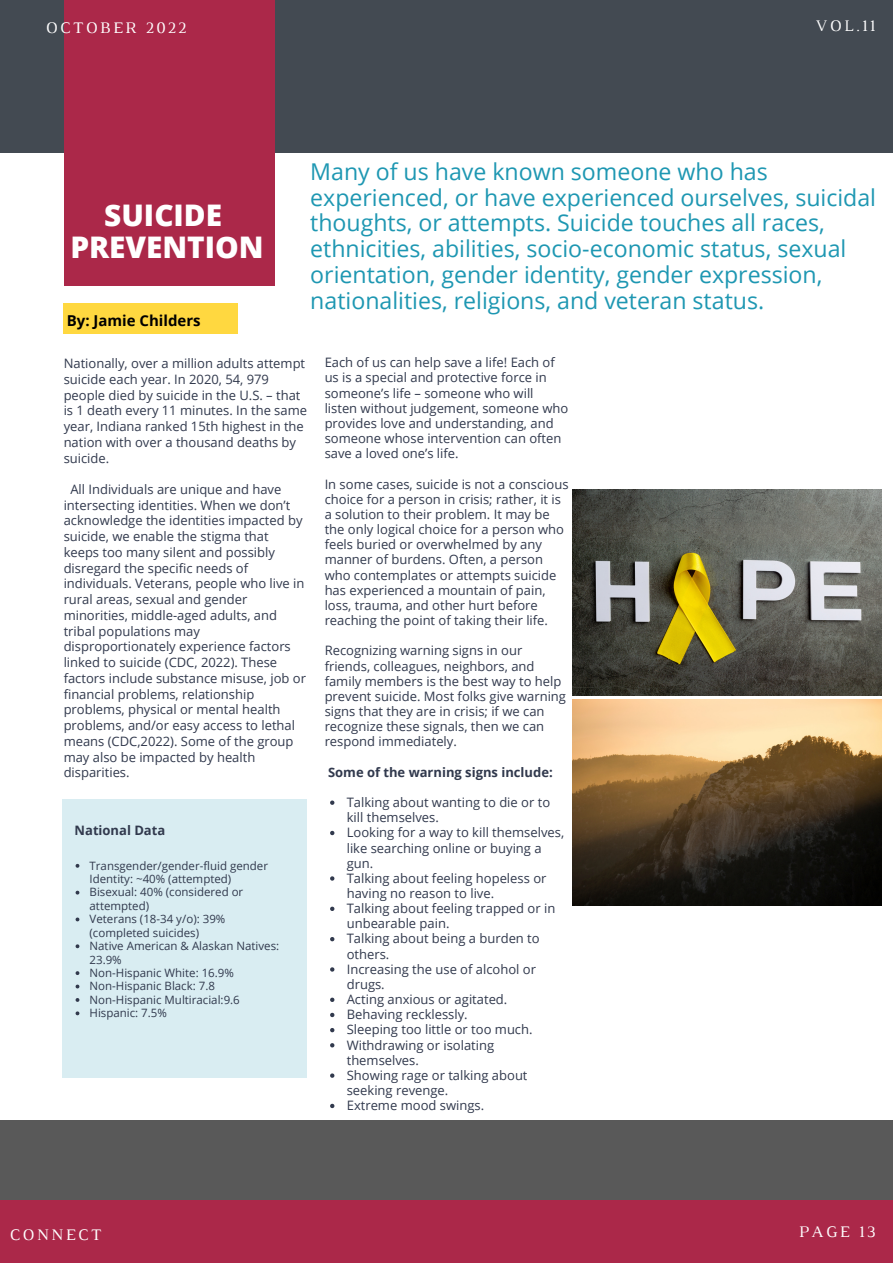
<style>
.page{position:relative;width:893px;height:1264px;background:#fff}
.page>*{position:absolute;margin:0;border:0;box-sizing:border-box;transform-origin:0 0}
.t1{font:800 29.7px/31.5px "Open Sans";color:#fff;text-align:center}
.t2{font:23.1px/25.8px "Open Sans";color:#1e97b2}
.t3{font:16.5px "Luthier";letter-spacing:.14em;color:#fff}
.t4{font:700 15px "Open Sans";color:#000}
.t5{font:13.05px/15.1px "Open Sans";color:#31394d}
.t6{font:700 13.05px "Open Sans";color:#31394d}
.t7{font:11.55px/13.4px "Open Sans";color:#31394d}
.s1{font-style:inherit}
</style>
<div class="page">
<div style="left:0;top:0;width:892px;height:153px;background:#434a52"></div>
<div style="left:64px;top:0;width:210px;height:286px;background:#ab2849"></div>
<div style="left:0;top:1119px;width:892px;height:143px;background:#595959"></div>
<svg style="left:330px;top:800px;width:4px;height:4px"></svg>
<svg style="left:330px;top:830px;width:4px;height:5px"></svg>
<svg style="left:330px;top:876px;width:4px;height:4px"></svg>
<svg style="left:330px;top:906px;width:4px;height:5px"></svg>
<svg style="left:330px;top:937px;width:4px;height:4px"></svg>
<svg style="left:330px;top:967px;width:4px;height:4px"></svg>
<svg style="left:330px;top:997px;width:4px;height:4px"></svg>
<svg style="left:330px;top:1012px;width:4px;height:5px"></svg>
<svg style="left:330px;top:1028px;width:4px;height:4px"></svg>
<svg style="left:330px;top:1043px;width:4px;height:4px"></svg>
<svg style="left:330px;top:1073px;width:4px;height:4px"></svg>
<svg style="left:330px;top:1103px;width:4px;height:5px"></svg>
<div style="left:63px;top:798px;width:243px;height:279px;background:#d9edf2"></div>
<div style="left:0;top:1199px;width:892px;height:63px;background:#ab2849"></div>
<img style="left:572px;top:489px;width:308px;height:206px">
<img style="left:572px;top:699px;width:308px;height:206px">
<svg style="left:76px;top:890px;width:3px;height:4px"></svg>
<svg style="left:76px;top:917px;width:3px;height:4px"></svg>
<svg style="left:76px;top:944px;width:3px;height:4px"></svg>
<svg style="left:76px;top:971px;width:3px;height:4px"></svg>
<svg style="left:76px;top:984px;width:3px;height:4px"></svg>
<svg style="left:76px;top:1011px;width:3px;height:4px"></svg>
<div style="left:64px;top:303px;width:174px;height:31px;background:#ffd840"></div>
<p class="t3" style="left:46px;top:22px;width:142px">OCTOBER 2022</p>
<p class="t3" style="left:815px;top:20px;width:61px">VOL.11</p>
<h1 class="t1" style="left:70px;top:199px;width:195px">SUICIDE<br>PREVENTION</h1>
<p class="t4" style="left:67px;top:310px;width:135px">By: Jamie Childers</p>
<p class="t2" style="left:310px;top:158px;width:567px">Many of us have known someone who has experienced, or have experienced ourselves, suicidal thoughts, or attempts. Suicide touches all races, ethnicities, abilities, socio-economic status, sexual orientation, gender identity, gender expression, nationalities, religions, and veteran status.</p>
<p class="t5" style="left:64px;top:355px;width:245px;line-height:15.8px">Nationally, over a million adults attempt suicide each year. In 2020, 54, 979 people died by suicide in the U.S. – that is 1 death every 11 minutes. In the same year, Indiana ranked 15th highest in the nation with over a thousand deaths by suicide.</p>
<p class="t5" style="left:64px;top:481px;width:244px;line-height:15.8px;text-indent:7px">All Individuals are unique and have intersecting identities. When we don’t acknowledge the identities impacted by suicide, we enable the stigma that keeps too many silent and possibly disregard the specific needs of individuals. Veterans, people who live in rural areas, sexual and gender minorities, middle-aged adults, and tribal populations may disproportionately experience factors linked to suicide (CDC, 2022). These factors include substance misuse, job or financial problems, relationship problems, physical or mental health problems, and/or easy access to lethal means (CDC,2022). Some of the group may also be impacted by health disparities.</p>
<p class="t6" style="left:75px;top:821px;width:92px">National Data</p>
<p class="t7" style="left:90px;top:858px;width:191px">Transgender/gender-fluid gender<br><span class="s1">I</span>dentity: ~40% (attempted)<br>Bisexual: 40% (considered or attempted)<br>Veterans (18-34 y<span class="s1">/</span>o): 39% (completed suicides)<br>Native American &amp; Alaskan Natives:<br>23.9%<br>Non-Hispanic White: 16.9%<br>Non-Hispanic Black: 7.8<br>Non-Hispanic Multiracial:9.6<br>Hispanic: 7.5<span class="s1">%</span></p>
<p class="t5" style="left:324px;top:354px;width:245px">Each of us can help save a life! Each of us is a special and protective force in someone’s life – someone who will listen without judgement, someone who provides love and understanding, and someone whose intervention can often save a loved one’s life.</p>
<p class="t5" style="left:324px;top:476px;width:245px">In some cases, suicide is not a conscious choice for a person in crisis; rather, it is a solution to their problem. It may be the only logical choice for a person who feels buried or overwhelmed by any manner of burdens. Often, a person who contemplates or attempts suicide has experienced a mountain of pain, loss, trauma, and other hurt before reaching the point of taking their life.</p>
<p class="t5" style="left:324px;top:642px;width:243px">Recognizing warning signs in our friends, colleagues, neighbors, and family members is the best way to help prevent suicide. Most folks give warning signs that they are in crisis; if we can recognize these signals, then we can respond immediately.</p>
<p class="t6" style="left:328px;top:762px;width:226px">Some of the warning signs include:</p>
<p class="t5" style="left:347px;top:794px;width:219px">Talking about wanting to die or to kill themselves.<br>Looking for a way to kill themselves, like searching online or buying a gun.<br>Talking about feeling hopeless or having no reason to live.<br>Talking about feeling trapped or in unbearable pain.<br>Talking about being a burden to others.<br>Increasing the use of alcohol or drugs.<br>Acting anxious or agitated.<br>Behaving recklessly.<br>Sleeping too little or too much.<br>Withdrawing or isolating themselves.<br>Showing rage or talking about seeking revenge.<br>Extreme mood swings.</p>
<p class="t3" style="left:10px;top:1228px;width:93px">CONNECT</p>
<p class="t3" style="left:798px;top:1225px;width:78px">PAGE 13</p>
</div>
